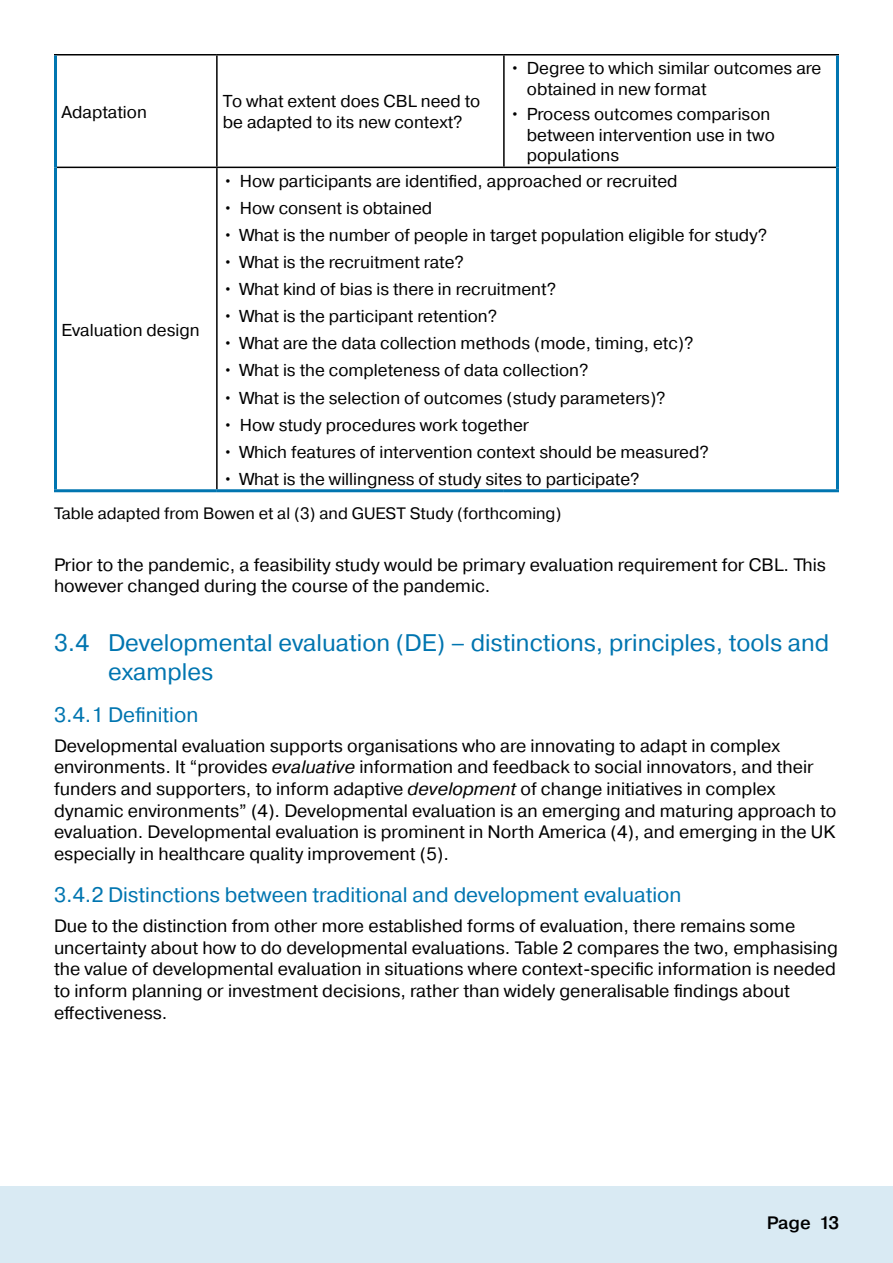
<style>
.page{position:relative;width:893px;height:1263px;background:#fff}
.page>*{position:absolute;margin:0;border:0;box-sizing:border-box;transform-origin:0 0}
.t1{font:24px/28.8px "Pragmatica";color:#0075b0}
.t2{font:21px "Pragmatica";color:#0075b0}
.t3{font:18px/21.6px "Pragmatica";color:#000}
.t4{font:500 18px "Pragmatica";letter-spacing:-.015em;color:#000}
.t5{font:17.25px/20.7px "Pragmatica";color:#000}
.t6{font:16.5px "Pragmatica";color:#000}
.s1{font-style:italic}
</style>
<div class="page">
<div style="left:0;top:1186px;width:893px;height:77px;background:#d9eaf3"></div>
<hr style="left:54px;top:54px;width:163px;height:2px;background:#000">
<hr style="left:217px;top:54px;width:287px;height:2px;background:#000">
<hr style="left:216px;top:55px;width:2px;height:112px;background:#000">
<hr style="left:504px;top:54px;width:335px;height:2px;background:#000">
<hr style="left:503px;top:55px;width:2px;height:112px;background:#000">
<hr style="left:57px;top:167px;width:160px;height:1px;background:#000">
<hr style="left:217px;top:167px;width:287px;height:1px;background:#000">
<hr style="left:216px;top:168px;width:2px;height:321px;background:#000">
<hr style="left:504px;top:167px;width:332px;height:1px;background:#000">
<hr style="left:54px;top:55px;width:3px;height:112px;background:#0075b0">
<hr style="left:836px;top:55px;width:3px;height:112px;background:#0075b0">
<hr style="left:54px;top:167px;width:3px;height:322px;background:#0075b0">
<hr style="left:836px;top:167px;width:3px;height:322px;background:#0075b0">
<hr style="left:54px;top:489px;width:163px;height:3px;background:#0075b0">
<hr style="left:217px;top:489px;width:287px;height:3px;background:#0075b0">
<hr style="left:504px;top:489px;width:335px;height:3px;background:#0075b0">
<p class="t5" style="left:62px;top:102px;width:87px">Adaptation</p>
<p class="t5" style="left:223px;top:92px;width:259px">To what extent does CBL need to be adapted to its new context?</p>
<p class="t5" style="left:527px;top:58px;width:296px;text-indent:-17px">• Degree to which similar outcomes are obtained in new format</p>
<p class="t5" style="left:527px;top:104px;width:249px;text-indent:-17px">• Process outcomes comparison between intervention use in two populations</p>
<p class="t5" style="left:223px;top:171px;width:456px">• How participants are identified, approached or recruited</p>
<p class="t5" style="left:223px;top:198px;width:211px">• How consent is obtained</p>
<p class="t5" style="left:223px;top:225px;width:546px">• What is the number of people in target population eligible for study?</p>
<p class="t5" style="left:223px;top:252px;width:243px">• What is the recruitment rate?</p>
<p class="t5" style="left:223px;top:279px;width:335px">• What kind of bias is there in recruitment?</p>
<p class="t5" style="left:223px;top:306px;width:276px">• What is the participant retention?</p>
<p class="t5" style="left:223px;top:333px;width:472px">• What are the data collection methods (mode, timing, etc)?</p>
<p class="t5" style="left:223px;top:361px;width:367px">• What is the completeness of data collection?</p>
<p class="t5" style="left:223px;top:388px;width:444px">• What is the selection of outcomes (study parameters)?</p>
<p class="t5" style="left:223px;top:415px;width:308px">• How study procedures work together</p>
<p class="t5" style="left:223px;top:442px;width:487px">• Which features of intervention context should be measured?</p>
<p class="t5" style="left:223px;top:469px;width:418px">• What is the willingness of study sites to participate?</p>
<p class="t6" style="left:54px;top:503px;width:509px">Table adapted from Bowen et al (3) and GUEST Study (forthcoming)</p>
<p class="t3" style="left:54px;top:554px;width:773px">Prior to the pandemic, a feasibility study would be primary evaluation requirement for CBL. This however changed during the course of the pandemic.</p>
<h3 class="t1" style="left:108px;top:629px;width:723px;text-indent:-54px">3.4 Developmental evaluation (DE) – distinctions, principles, tools and examples</h3>
<h4 class="t2" style="left:54px;top:701px;width:146px">3.4.1 Definition</h4>
<p class="t3" style="left:54px;top:735px;width:784px">Developmental evaluation supports organisations who are innovating to adapt in complex environments. It “provides <span class="s1">evaluative</span> information and feedback to social innovators, and their funders and supporters, to inform adaptive <span class="s1">development</span> of change initiatives in complex dynamic environments” (4). Developmental evaluation is an emerging and maturing approach to evaluation. Developmental evaluation is prominent in North America (4), and emerging in the UK especially in healthcare quality improvement (5).</p>
<h4 class="t2" style="left:54px;top:882px;width:629px">3.4.2 Distinctions between traditional and development evaluation</h4>
<p class="t3" style="left:54px;top:915px;width:785px">Due to the distinction from other more established forms of evaluation, there remains some uncertainty about how to do developmental evaluations. Table 2 compares the two, emphasising the value of developmental evaluation in situations where context-specific information is needed to inform planning or investment decisions, rather than widely generalisable findings about effectiveness.</p>
<p class="t5" style="left:61px;top:320px;width:140px">Evaluation design</p>
<p class="t4" style="left:767px;top:1211px;width:74px">Page 13</p>
</div>
